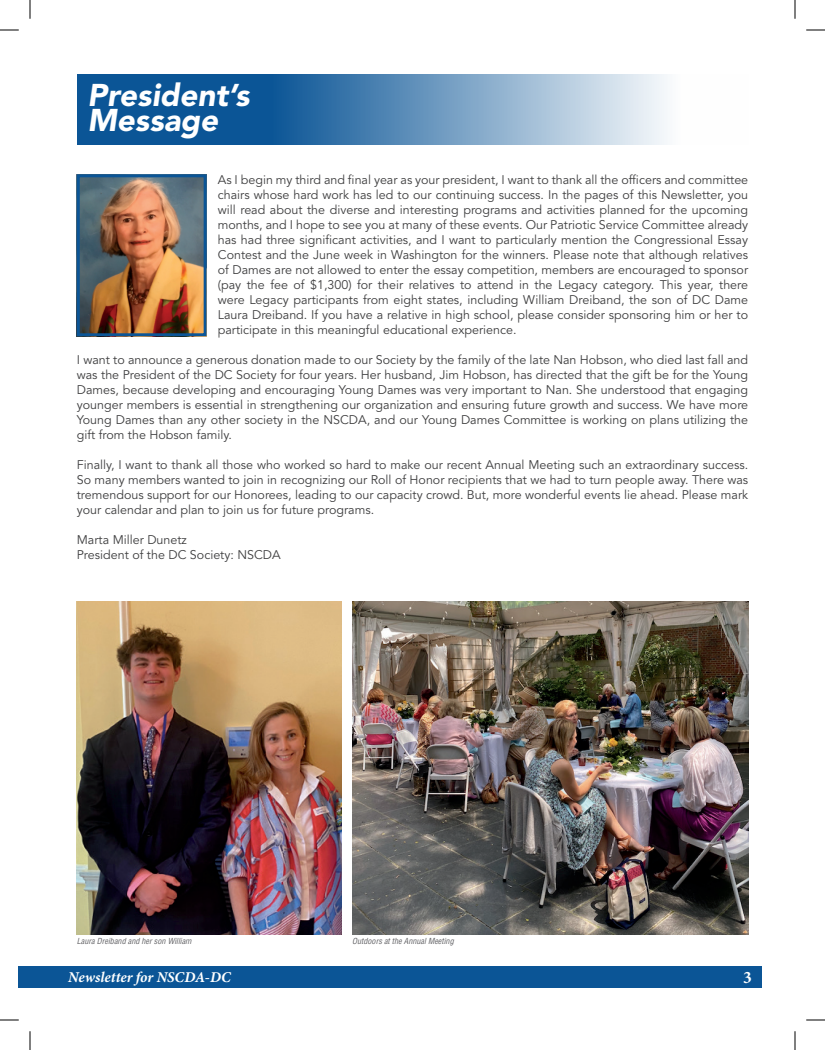
<style>
.page{position:relative;width:825px;height:1050px;background:#fff}
.page>*{position:absolute;margin:0;border:0;box-sizing:border-box;transform-origin:0 0}
.t1{font:italic 900 31.25px/25px "Avenir LT Std";color:#fff}
.t2{font:700 17.5px "Minion Pro";color:#fff}
.t3{font:italic 700 15px "Minion Pro";color:#fff}
.t4{font:12.5px/15px "Avenir LT Std";color:#3e3e3f;text-align:justify}
.t5{font:italic condensed 8.12px "Helvetica LT Std";color:#636366}
</style>
<div class="page">
<div style="left:19px;top:966px;width:11px;height:22px;background:#0b5596"></div>
<div style="left:30px;top:966px;width:731px;height:22px;background:#0b5596"></div>
<svg style="left:77px;top:74px;width:590px;height:71px;background:#578ab6"></svg>
<img style="left:81px;top:178px;width:122px;height:154px">
<div style="left:77px;top:174px;width:130px;height:162px;border:3px solid #0b5596"></div>
<img style="left:352px;top:602px;width:396px;height:332px">
<img style="left:77px;top:602px;width:264px;height:332px">
<svg style="left:0;top:29px;width:19px;height:2px"></svg>
<svg style="left:806px;top:29px;width:19px;height:2px"></svg>
<svg style="left:0;top:1019px;width:19px;height:2px"></svg>
<svg style="left:806px;top:1019px;width:19px;height:2px"></svg>
<svg style="left:29px;top:0;width:2px;height:19px"></svg>
<svg style="left:29px;top:1031px;width:2px;height:19px"></svg>
<svg style="left:794px;top:0;width:2px;height:19px"></svg>
<svg style="left:794px;top:1031px;width:2px;height:19px"></svg>
<h1 class="t1" style="left:87px;top:83px;width:164px">President’s<br>Message</h1>
<p class="t4" style="left:218px;top:172px;width:532px">As I begin my third and final year as your president, I want to thank all the officers and committee chairs whose hard work has led to our continuing success. In the pages of this Newsletter, you will read about the diverse and interesting programs and activities planned for the upcoming months, and I hope to see you at many of these events. Our Patriotic Service Committee already has had three significant activities, and I want to particularly mention the Congressional Essay Contest and the June week in Washington for the winners. Please note that although relatives of Dames are not allowed to enter the essay competition, members are encouraged to sponsor (pay the fee of $1,300) for their relatives to attend in the Legacy category. This year, there were Legacy participants from eight states, including William Dreiband, the son of DC Dame Laura Dreiband. If you have a relative in high school, please consider sponsoring him or her to participate in this meaningful educational experience.</p>
<p class="t4" style="left:77px;top:352px;width:673px">I want to announce a generous donation made to our Society by the family of the late Nan Hobson, who died last fall and was the President of the DC Society for four years. Her husband, Jim Hobson, has directed that the gift be for the Young Dames, because developing and encouraging Young Dames was very important to Nan. She understood that engaging younger members is essential in strengthening our organization and ensuring future growth and success. We have more Young Dames than any other society in the NSCDA, and our Young Dames Committee is working on plans utilizing the gift from the Hobson family.</p>
<p class="t4" style="left:77px;top:457px;width:673px">Finally, I want to thank all those who worked so hard to make our recent Annual Meeting such an extraordinary success.<br>So many members wanted to join in recognizing our Roll of Honor recipients that we had to turn people away. There was tremendous support for our Honorees, leading to our capacity crowd. But, more wonderful events lie ahead. Please mark your calendar and plan to join us for future programs.</p>
<p class="t4" style="left:77px;top:532px;width:205px">Marta Miller Dunetz<br>President of the DC Society: NSCDA</p>
<p class="t5" style="left:77px;top:936px;width:116px">Laura Dreiband and her son William</p>
<p class="t5" style="left:352px;top:936px;width:103px">Outdoors at the Annual Meeting</p>
<p class="t3" style="left:68px;top:968px;width:164px">Newsletter for NSCDA-DC</p>
<h2 class="t2" style="left:743px;top:965px;width:10px">3</h2>
</div>
